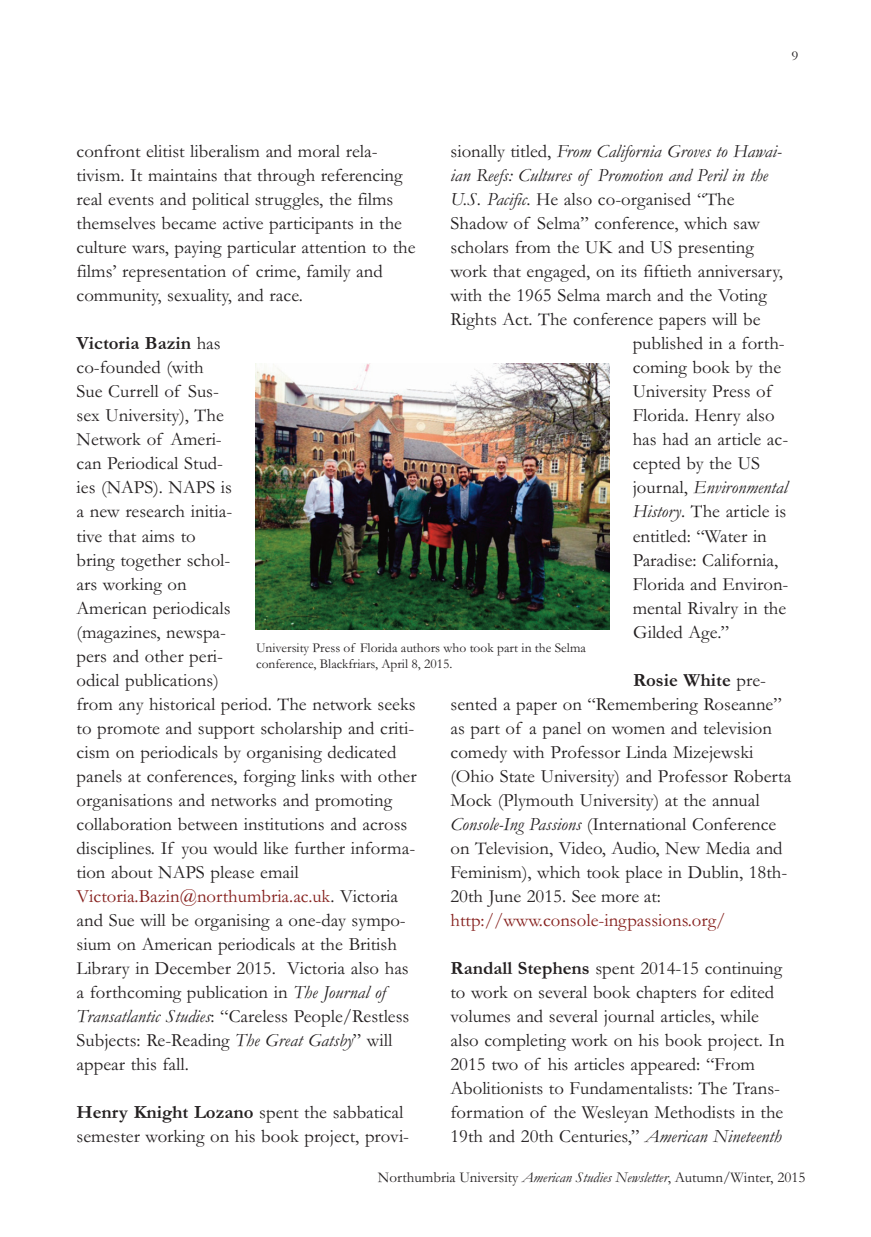
<style>
.page{position:relative;width:871px;height:1237px;background:#fff}
.page>*{position:absolute;margin:0;border:0;box-sizing:border-box;transform-origin:0 0}
.t1{font:18.75px/24px "Garamond";color:#231f20}
.t2{font:italic 18.75px "Garamond";color:#231f20}
.t3{font:18.75px "Garamond";color:#851f1c}
.t4{font:15px "Garamond";color:#231f20}
.t5{font:13.5px/16.2px "Garamond";color:#231f20}
.t6{font:13.5px "Garamond";color:#231f20;scale:1.1 1}
.s1{font-weight:700}
.s2{color:#851f1c}
.s3{font-style:italic}
.s4{font-style:normal}
</style>
<div class="page">
<div style="left:256px;top:360px;width:354px;height:273px;background:linear-gradient(to right,#fff,#fff)"></div>
<img style="left:256px;top:363px;width:353px;height:266px">
<p class="t6" style="left:791px;top:48px;width:8px">9</p>
<p class="t1" style="left:77px;top:139px;width:340px">confront elitist liberalism and moral rela&shy;tivism. It maintains that through referencing real events and political struggles, the films themselves became active participants in the culture wars, paying particular attention to the films’ representation of crime, family and community, sexuality, and race.</p>
<p class="t1" style="left:77px;top:331px;width:341px"><span class="s1">Victoria Bazin</span> has<br>co-founded (with<br>Sue Currell of Sus-<br>sex University), The<br>Network of Ameri-<br>can Periodical Stud-<br>ies (NAPS). NAPS is<br>a new research initia-<br>tive that aims to<br>bring together schol-<br>ars working on<br>American periodicals<br>(magazines, newspa-<br>pers and other peri-<br>odical publications)<br>from any historical period. The network seeks to promote and support scholarship and criti&shy;cism on periodicals by organising dedicated panels at conferences, forging links with other organisations and networks and promoting collaboration between institutions and across disciplines. If you would like further informa&shy;tion about NAPS please email<br><span class="s2">Victoria.Bazin@northumbria.ac.uk</span>. Victoria and Sue will be organising a one-day sympo&shy;sium on American periodicals at the British<br>Library in December 2015. Victoria also has a forthcoming publication in <span class="s3">The Journal of<br>Transatlantic Studies</span>: “Careless People/Restless<br>Subjects: Re-Reading <span class="s3">The Great Gatsby</span>” will appear this fall.</p>
<p class="t1" style="left:77px;top:1099px;width:334px"><span class="s1">Henry Knight Lozano</span> spent the sabbatical semester working on his book project, provi-</p>
<p class="t2" style="left:450px;top:140px;width:333px"><span class="s4">sionally titled,</span> From California Groves to Hawai-</p>
<p class="t2" style="left:450px;top:164px;width:319px">ian Reefs: Cultures of Promotion and Peril in the</p>
<p class="t1" style="left:450px;top:187px;width:285px"><span class="s3">U.S. Pacific</span>. He also co-organised “The</p>
<p class="t1" style="left:450px;top:211px;width:311px">Shadow of Selma” conference, which saw</p>
<p class="t1" style="left:450px;top:235px;width:305px">scholars from the UK and US presenting</p>
<p class="t1" style="left:450px;top:259px;width:333px">work that engaged, on its fiftieth anniversary,</p>
<p class="t1" style="left:450px;top:283px;width:317px">with the 1965 Selma march and the Voting</p>
<p class="t1" style="left:450px;top:307px;width:311px">Rights Act. The conference papers will be</p>
<p class="t1" style="left:632px;top:331px;width:153px">published in a forth-</p>
<p class="t1" style="left:632px;top:355px;width:150px">coming book by the</p>
<p class="t1" style="left:632px;top:379px;width:141px">University Press of</p>
<p class="t1" style="left:632px;top:403px;width:143px">Florida. Henry also</p>
<p class="t1" style="left:632px;top:427px;width:157px">has had an article ac-</p>
<p class="t1" style="left:632px;top:451px;width:129px">cepted by the US</p>
<p class="t2" style="left:632px;top:476px;width:156px"><span class="s4">journal,</span> Environmental</p>
<p class="t1" style="left:632px;top:499px;width:155px"><span class="s3">History</span>. The article is</p>
<p class="t1" style="left:632px;top:523px;width:136px">entitled: “Water in</p>
<p class="t1" style="left:632px;top:547px;width:147px">Paradise: California,</p>
<p class="t1" style="left:632px;top:571px;width:157px">Florida and Environ-</p>
<p class="t1" style="left:632px;top:595px;width:155px">mental Rivalry in the</p>
<p class="t1" style="left:633px;top:619px;width:97px">Gilded Age.”</p>
<p class="t1" style="left:450px;top:667px;width:342px;text-indent:183px"><span class="s1">Rosie White</span> pre&shy;sented a paper on “Remembering Roseanne” as part of a panel on women and television comedy with Professor Linda Mizejewski (Ohio State University) and Professor Roberta Mock (Plymouth University) at the annual <span class="s3">Console-Ing Passions</span> (International Conference on Television, Video, Audio, New Media and Feminism), which took place in Dublin, 18th-20th June 2015. See more at:</p>
<p class="t3" style="left:450px;top:908px;width:276px">http://www.console-ingpassions.org/</p>
<p class="t1" style="left:450px;top:955px;width:336px"><span class="s1">Randall Stephens</span> spent 2014-15 continuing to work on several book chapters for edited volumes and several journal articles, while also completing work on his book project. In 2015 two of his articles appeared: “From Abolitionists to Fundamentalists: The Trans&shy;formation of the Wesleyan Methodists in the 19th and 20th Centuries,” <span class="s3">American Nineteenth</span></p>
<p class="t4" style="left:378px;top:1168px;width:429px">Northumbria University <span class="s3">American Studies Newsletter</span>, Autumn/Winter, 2015</p>
<p class="t5" style="left:256px;top:639px;width:331px">University Press of Florida authors who took part in the Selma conference, Blackfriars, April 8, 2015.</p>
</div>
